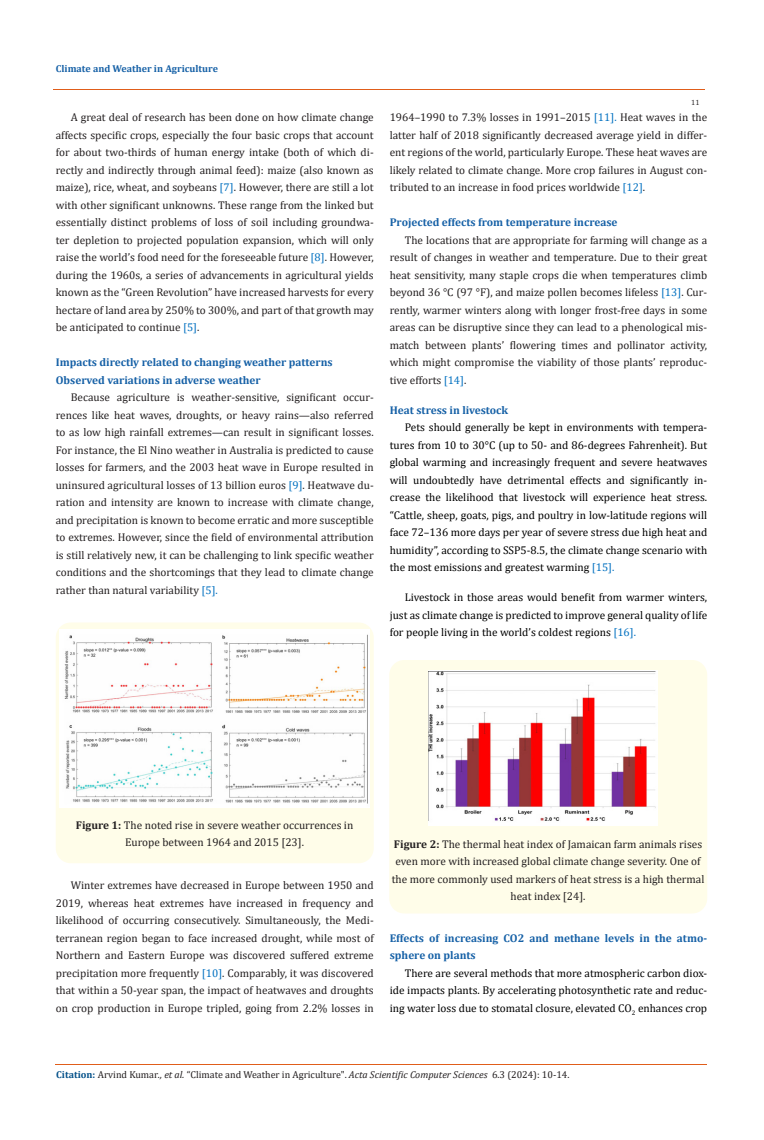
<style>
.page{position:relative;width:764px;height:1140px;background:#fff}
.page>*{position:absolute;margin:0;border:0;box-sizing:border-box;transform-origin:0 0}
.List_Paragraph{font:11.25px/17.5px "Cambria";color:#231f20;text-align:justify}
.List_Paragraph-2{font:11.25px/17.5px "Cambria";color:#000;text-align:justify}
.List_Paragraph-3{font:700 11.25px/17.5px "Cambria";color:#1560a6}
.t1{font:10px "Cambria";color:#231f20}
.t2{font:700 10px "Cambria";color:#1560a6}
.t3{font:7.5px "Cambria";color:#231f20}
.s1{color:#0070c0}
.s2{font-weight:700}
.s3{font-weight:700;color:#035089}
.s4{font-style:italic}
</style>
<div class="page">
<div style="left:56px;top:622px;width:318px;height:241px;background:#fffde9;border-radius:15px"></div>
<img style="left:60px;top:629px;width:310px;height:178px">
<div style="left:389px;top:660px;width:318px;height:254px;background:#fffde9;border-radius:15px"></div>
<img style="left:428px;top:670px;width:229px;height:156px">
<hr style="left:53px;top:90px;width:651px;height:1px;background:#e05d1a">
<hr style="left:55px;top:1064px;width:652px;height:1px;background:#e05d1a">
<p class="t2" style="left:56px;top:61px;width:164px">Climate and Weather in Agriculture</p>
<p class="List_Paragraph" style="left:56px;top:108px;width:319px;text-indent:15px">A great deal of research has been done on how climate change affects specific crops, especially the four basic crops that account for about two-thirds of human energy intake (both of which di&shy;rectly and indirectly through animal feed): maize (also known as maize), rice, wheat, and soybeans <span class="s1">[7]</span>. However, there are still a lot with other significant unknowns. These range from the linked but essentially distinct problems of loss of soil including groundwa&shy;ter depletion to projected population expansion, which will only raise the world’s food need for the foreseeable future <span class="s1">[8]</span>. However, during the 1960s, a series of advancements in agricultural yields known as the “Green Revolution” have increased harvests for every hectare of land area by 250% to 300%, and part of that growth may be anticipated to continue <span class="s1">[5]</span>.</p>
<p class="List_Paragraph-3" style="left:56px;top:353px;width:278px">Impacts directly related to changing weather patterns</p>
<p class="List_Paragraph-3" style="left:56px;top:371px;width:206px">Observed variations in adverse weather</p>
<p class="List_Paragraph" style="left:56px;top:388px;width:319px;text-indent:15px">Because agriculture is weather-sensitive, significant occur&shy;rences like heat waves, droughts, or heavy rains—also referred to as low high rainfall extremes—can result in significant losses.<br>For instance, the El Nino weather in Australia is predicted to cause losses for farmers, and the 2003 heat wave in Europe resulted in uninsured agricultural losses of 13 billion euros <span class="s1">[9]</span>. Heatwave du&shy;ration and intensity are known to increase with climate change, and precipitation is known to become erratic and more susceptible to extremes. However, since the field of environmental attribution is still relatively new, it can be challenging to link specific weather conditions and the shortcomings that they lead to climate change rather than natural variability <span class="s1">[5].</span></p>
<p class="t3" style="left:691px;top:98px;width:10px">11</p>
<p class="List_Paragraph" style="left:390px;top:108px;width:319px">1964–1990 to 7.3% losses in 1991–2015 <span class="s1">[11].</span> Heat waves in the latter half of 2018 significantly decreased average yield in differ&shy;ent regions of the world, particularly Europe. These heat waves are likely related to climate change. More crop failures in August con&shy;tributed to an increase in food prices worldwide <span class="s1">[12]</span>.</p>
<p class="List_Paragraph-3" style="left:390px;top:213px;width:229px">Projected effects from temperature increase</p>
<p class="List_Paragraph" style="left:390px;top:231px;width:319px;text-indent:15px">The locations that are appropriate for farming will change as a result of changes in weather and temperature. Due to their great heat sensitivity, many staple crops die when temperatures climb beyond 36 °C (97 °F), and maize pollen becomes lifeless <span class="s1">[13]</span>. Cur&shy;rently, warmer winters along with longer frost-free days in some areas can be disruptive since they can lead to a phenological mis&shy;match between plants’ flowering times and pollinator activity, which might compromise the viability of those plants’ reproduc&shy;tive efforts <span class="s1">[14]</span>.</p>
<p class="List_Paragraph-3" style="left:390px;top:401px;width:120px">Heat stress in livestock</p>
<p class="List_Paragraph-2" style="left:390px;top:418px;width:319px;text-indent:15px">Pets should generally be kept in environments with tempera&shy;tures from 10 to 30°C (up to 50- and 86-degrees Fahrenheit). But global warming and increasingly frequent and severe heatwaves will undoubtedly have detrimental effects and significantly in&shy;crease the likelihood that livestock will experience heat stress. “Cattle, sheep, goats, pigs, and poultry in low-latitude regions will face 72–136 more days per year of severe stress due high heat and humidity”, according to SSP5-8.5, the climate change scenario with the most emissions and greatest warming <span class="s1">[15].</span></p>
<p class="List_Paragraph-2" style="left:390px;top:588px;width:319px;text-indent:15px">Livestock in those areas would benefit from warmer winters, just as climate change is predicted to improve general quality of life for people living in the world’s coldest regions <span class="s1">[16].</span></p>
<p class="List_Paragraph" style="left:76px;top:816px;width:279px;text-align:center"><span class="s2">Figure 1:</span> The noted rise in severe weather occurrences in<br>Europe between 1964 and 2015 [23].</p>
<p class="List_Paragraph" style="left:56px;top:877px;width:319px;text-indent:15px">Winter extremes have decreased in Europe between 1950 and 2019, whereas heat extremes have increased in frequency and likelihood of occurring consecutively. Simultaneously, the Medi&shy;terranean region began to face increased drought, while most of Northern and Eastern Europe was discovered suffered extreme precipitation more frequently <span class="s1">[10]</span>. Comparably, it was discovered that within a 50-year span, the impact of heatwaves and droughts on crop production in Europe tripled, going from 2.2% losses in</p>
<p class="List_Paragraph" style="left:392px;top:835px;width:314px;text-align:center"><span class="s2">Figure 2:</span> The thermal heat index of Jamaican farm animals rises even more with increased global climate change severity. One of the more commonly used markers of heat stress is a high thermal heat index [24].</p>
<p class="List_Paragraph-3" style="left:390px;top:929px;width:319px">Effects of increasing CO2 and methane levels in the atmo&shy;sphere on plants</p>
<p class="List_Paragraph-2" style="left:390px;top:964px;width:319px;text-indent:15px">There are several methods that more atmospheric carbon diox&shy;ide impacts plants. By accelerating photosynthetic rate and reduc&shy;ing water loss due to stomatal closure, elevated CO<sub>2</sub> enhances crop</p>
<p class="t1" style="left:56px;top:1068px;width:515px"><span class="s3">Citation:</span> Arvind Kumar<span class="s4">., et al.</span> “Climate and Weather in Agriculture". <span class="s4">Acta Scientific Computer Sciences</span> 6.3 (2024): 10-14.</p>
</div>
